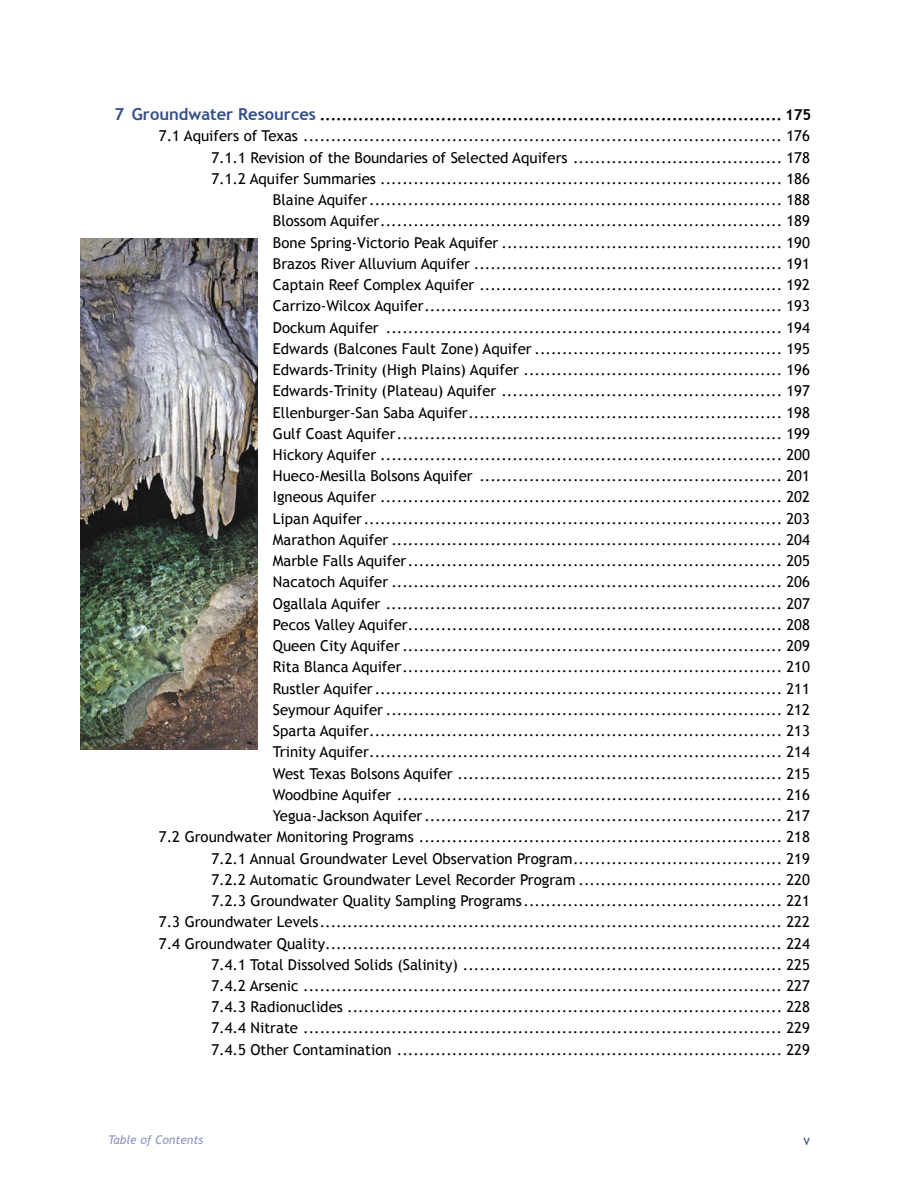
<style>
.page{position:relative;width:918px;height:1188px;background:#fff}
.page>*{position:absolute;margin:0;border:0;box-sizing:border-box;transform-origin:0 0}
._4_toc{font:15px "Trebuchet MS";color:#000}
._3_toc{font:15px "Trebuchet MS";color:#000}
._2_toc{font:15px "Trebuchet MS";color:#000}
._1_toc{font:700 15px "Trebuchet MS";color:#000}
.t1{font:13.5px "Trebuchet MS";color:#324e8b}
.t2{font:italic 12px "Trebuchet MS";color:#8b95bd}
.s1{font-size:16.5px;color:#fff}
.s2{font-size:16.5px;color:#324e8b}
</style>
<div class="page">
<img style="left:80px;top:239px;width:177px;height:510px">
<p class="_1_toc" style="left:105px;top:105px;width:708px"><span class="s1">1</span><span class="s2">7 Groundwater Resources</span> .................................................................................... 175</p>
<p class="_2_toc" style="left:159px;top:127px;width:652px">7.1 Aquifers of Texas ....................................................................................... 176</p>
<p class="_3_toc" style="left:211px;top:149px;width:600px">7.1.1 Revision of the Boundaries of Selected Aquifers ...................................... 178</p>
<p class="_3_toc" style="left:211px;top:170px;width:600px">7.1.2 Aquifer Summaries ......................................................................... 186</p>
<p class="_4_toc" style="left:273px;top:191px;width:538px">Blaine Aquifer ........................................................................... 188</p>
<p class="_4_toc" style="left:273px;top:212px;width:538px">Blossom Aquifer ......................................................................... 189</p>
<p class="_4_toc" style="left:273px;top:233px;width:538px">Bone Spring-Victorio Peak Aquifer ................................................... 190</p>
<p class="_4_toc" style="left:273px;top:255px;width:538px">Brazos River Alluvium Aquifer ........................................................ 191</p>
<p class="_4_toc" style="left:273px;top:276px;width:538px">Captain Reef Complex Aquifer ....................................................... 192</p>
<p class="_4_toc" style="left:273px;top:297px;width:538px">Carrizo-Wilcox Aquifer ................................................................. 193</p>
<p class="_4_toc" style="left:273px;top:318px;width:538px">Dockum Aquifer ........................................................................ 194</p>
<p class="_4_toc" style="left:273px;top:340px;width:538px">Edwards (Balcones Fault Zone) Aquifer ............................................. 195</p>
<p class="_4_toc" style="left:273px;top:361px;width:538px">Edwards-Trinity (High Plains) Aquifer ............................................... 196</p>
<p class="_4_toc" style="left:273px;top:382px;width:538px">Edwards-Trinity (Plateau) Aquifer ................................................... 197</p>
<p class="_4_toc" style="left:273px;top:403px;width:538px">Ellenburger-San Saba Aquifer ......................................................... 198</p>
<p class="_4_toc" style="left:273px;top:425px;width:538px">Gulf Coast Aquifer ...................................................................... 199</p>
<p class="_4_toc" style="left:273px;top:446px;width:538px">Hickory Aquifer ......................................................................... 200</p>
<p class="_4_toc" style="left:273px;top:467px;width:538px">Hueco-Mesilla Bolsons Aquifer ....................................................... 201</p>
<p class="_4_toc" style="left:273px;top:488px;width:538px">Igneous Aquifer ......................................................................... 202</p>
<p class="_4_toc" style="left:273px;top:510px;width:538px">Lipan Aquifer ............................................................................ 203</p>
<p class="_4_toc" style="left:273px;top:531px;width:538px">Marathon Aquifer ....................................................................... 204</p>
<p class="_4_toc" style="left:273px;top:552px;width:538px">Marble Falls Aquifer .................................................................... 205</p>
<p class="_4_toc" style="left:273px;top:573px;width:538px">Nacatoch Aquifer ....................................................................... 206</p>
<p class="_4_toc" style="left:273px;top:595px;width:538px">Ogallala Aquifer ........................................................................ 207</p>
<p class="_4_toc" style="left:273px;top:616px;width:538px">Pecos Valley Aquifer .................................................................... 208</p>
<p class="_4_toc" style="left:273px;top:637px;width:538px">Queen City Aquifer ..................................................................... 209</p>
<p class="_4_toc" style="left:273px;top:658px;width:538px">Rita Blanca Aquifer ..................................................................... 210</p>
<p class="_4_toc" style="left:273px;top:680px;width:538px">Rustler Aquifer .......................................................................... 211</p>
<p class="_4_toc" style="left:273px;top:701px;width:538px">Seymour Aquifer ........................................................................ 212</p>
<p class="_4_toc" style="left:273px;top:722px;width:538px">Sparta Aquifer ........................................................................... 213</p>
<p class="_4_toc" style="left:273px;top:743px;width:538px">Trinity Aquifer ........................................................................... 214</p>
<p class="_4_toc" style="left:273px;top:764px;width:538px">West Texas Bolsons Aquifer ........................................................... 215</p>
<p class="_4_toc" style="left:273px;top:786px;width:538px">Woodbine Aquifer ...................................................................... 216</p>
<p class="_4_toc" style="left:273px;top:807px;width:538px">Yegua-Jackson Aquifer ................................................................. 217</p>
<p class="_2_toc" style="left:159px;top:828px;width:652px">7.2 Groundwater Monitoring Programs .................................................................. 218</p>
<p class="_3_toc" style="left:211px;top:849px;width:600px">7.2.1 Annual Groundwater Level Observation Program ...................................... 219</p>
<p class="_3_toc" style="left:211px;top:871px;width:600px">7.2.2 Automatic Groundwater Level Recorder Program ..................................... 220</p>
<p class="_3_toc" style="left:211px;top:892px;width:600px">7.2.3 Groundwater Quality Sampling Programs ............................................... 221</p>
<p class="_2_toc" style="left:159px;top:913px;width:652px">7.3 Groundwater Levels .................................................................................... 222</p>
<p class="_2_toc" style="left:159px;top:934px;width:652px">7.4 Groundwater Quality ................................................................................... 224</p>
<p class="_3_toc" style="left:211px;top:956px;width:600px">7.4.1 Total Dissolved Solids (Salinity) .......................................................... 225</p>
<p class="_3_toc" style="left:211px;top:977px;width:600px">7.4.2 Arsenic ....................................................................................... 227</p>
<p class="_3_toc" style="left:211px;top:998px;width:600px">7.4.3 Radionuclides ............................................................................... 228</p>
<p class="_3_toc" style="left:211px;top:1019px;width:600px">7.4.4 Nitrate ....................................................................................... 229</p>
<p class="_3_toc" style="left:211px;top:1041px;width:600px">7.4.5 Other Contamination ...................................................................... 229</p>
<p class="t2" style="left:108px;top:1133px;width:97px">Table of Contents</p>
<p class="t1" style="left:803px;top:1133px;width:8px">v</p>
</div>
